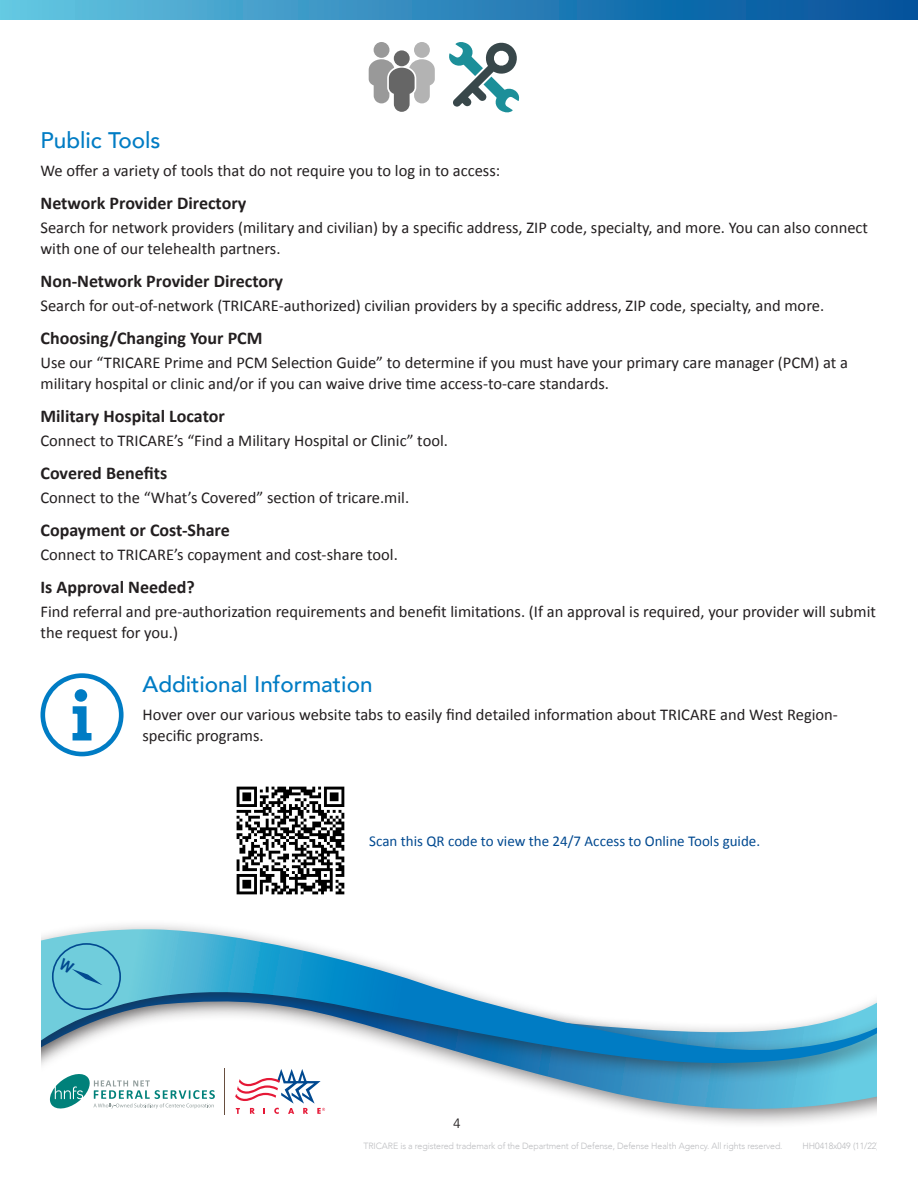
<style>
.page{position:relative;width:918px;height:1188px;background:#fff}
.page>*{position:absolute;margin:0;border:0;box-sizing:border-box;transform-origin:0 0}
.t1{font:500 22.5px "Avenir";color:#007cc4}
.t2{font:700 18px "Calibri";color:#231f20}
.t3{font:16.5px/21px "Calibri";color:#231f20}
.t4{font:15px "Calibri";color:#014990}
.t5{font:13.5px "Avenir";color:#231f20}
.t6{font:300 9px "Avenir";letter-spacing:-.01em;color:#bcbdc0}
.t7{font:300 9px "Avenir";letter-spacing:-.01em;color:#b8b9bc}
</style>
<div class="page">
<div style="left:0;top:0;width:918px;height:20px;background:linear-gradient(to right,#62c3e0,#004d99)"></div>
<svg style="left:449px;top:42px;width:70px;height:71px"></svg>
<div style="left:414px;top:42px;width:16px;height:16px;background:#b3b3b3;border-radius:50%"></div>
<div style="left:374px;top:42px;width:15px;height:16px;background:#999;border-radius:50%"></div>
<svg style="left:369px;top:59px;width:66px;height:53px"></svg>
<div style="left:394px;top:50px;width:16px;height:16px;background:#666;border-radius:50%"></div>
<svg style="left:41px;top:673px;width:83px;height:83px"></svg>
<div style="left:75px;top:689px;width:12px;height:13px;background:#007cc4;border-radius:50%"></div>
<img style="left:236px;top:786px;width:109px;height:109px">
<div style="left:0;top:919px;width:918px;height:269px;background:#231f20;opacity:.54"></div>
<svg style="left:40px;top:929px;width:838px;height:146px"></svg>
<svg style="left:235px;top:1069px;width:90px;height:45px"></svg>
<hr style="left:224px;top:1068px;width:1px;height:46px;background:#674e3f">
<svg style="left:48px;top:1072px;width:167px;height:39px"></svg>
<div style="left:52px;top:943px;width:69px;height:67px;border:2px solid #014990;border-radius:50%"></div>
<div style="left:0;top:926px;width:40px;height:210px;background:#fff"></div>
<div style="left:878px;top:887px;width:40px;height:272px;background:#fff"></div>
<svg style="left:58px;top:958px;width:45px;height:27px"></svg>
<h1 class="t1" style="left:40px;top:120px;width:122px">Public Tools</h1>
<p class="t3" style="left:40px;top:159px;width:461px">We offer a variety of tools that do not require you to log in to access:</p>
<p class="t2" style="left:40px;top:191px;width:207px">Network Provider Directory</p>
<p class="t3" style="left:40px;top:216px;width:829px">Search for network providers (military and civilian) by a specific address, ZIP code, specialty, and more. You can also connect with one of our telehealth partners.</p>
<p class="t2" style="left:40px;top:269px;width:244px">Non-Network Provider Directory</p>
<p class="t3" style="left:40px;top:294px;width:785px">Search for out-of-network (TRICARE-authorized) civilian providers by a specific address, ZIP code, specialty, and more.</p>
<p class="t2" style="left:40px;top:326px;width:224px">Choosing/Changing Your PCM</p>
<p class="t3" style="left:40px;top:351px;width:809px">Use our “TRICARE Prime and PCM Selection Guide” to determine if you must have your primary care manager (PCM) at a military hospital or clinic and/or if you can waive drive time access-to-care standards.</p>
<p class="t2" style="left:40px;top:404px;width:186px">Military Hospital Locator</p>
<p class="t3" style="left:40px;top:429px;width:409px">Connect to TRICARE’s “Find a Military Hospital or Clinic” tool.</p>
<p class="t2" style="left:40px;top:461px;width:128px">Covered Benefits</p>
<p class="t3" style="left:40px;top:486px;width:370px">Connect to the “What’s Covered” section of tricare.mil.</p>
<p class="t2" style="left:40px;top:518px;width:191px">Copayment or Cost-Share</p>
<p class="t3" style="left:40px;top:543px;width:359px">Connect to TRICARE’s copayment and cost-share tool.</p>
<p class="t2" style="left:40px;top:575px;width:156px">Is Approval Needed?</p>
<p class="t3" style="left:40px;top:600px;width:837px">Find referral and pre-authorization requirements and benefit limitations. (If an approval is required, your provider will submit the request for you.)</p>
<h1 class="t1" style="left:142px;top:665px;width:232px">Additional Information</h1>
<p class="t3" style="left:142px;top:704px;width:697px">Hover over our various website tabs to easily find detailed information about TRICARE and West Region&shy;specific programs.</p>
<p class="t4" style="left:369px;top:831px;width:392px">Scan this QR code to view the 24/7 Access to Online Tools guide.</p>
<p class="t5" style="left:453px;top:1115px;width:9px">4</p>
<p class="t6" style="left:363px;top:1141px;width:421px">TRICARE is a registered trademark of the Department of Defense, Defense Health Agency. All rights reserved.</p>
<p class="t7" style="left:803px;top:1141px;width:78px">HH0418x049 (11/22)</p>
</div>
